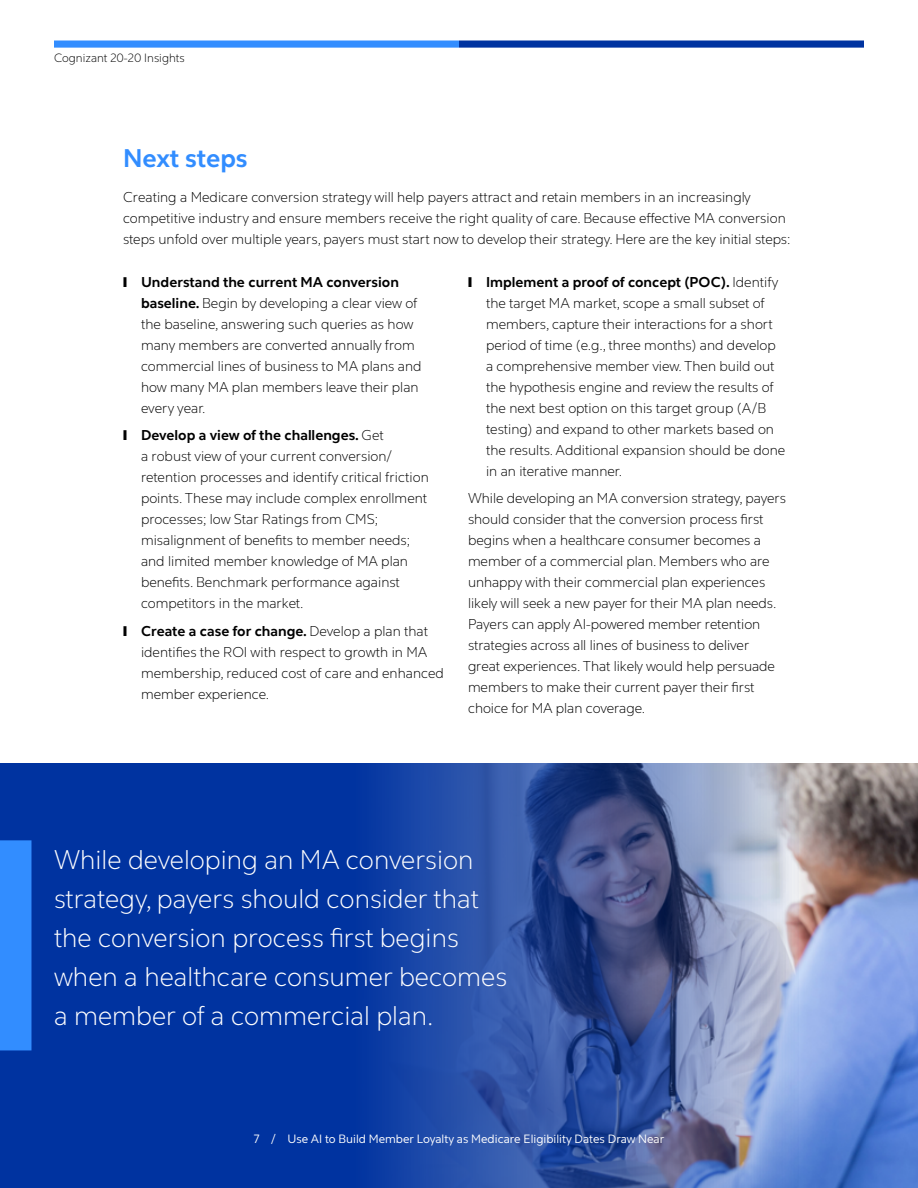
<style>
.page{position:relative;width:918px;height:1188px;background:#fff}
.page>*{position:absolute;margin:0;border:0;box-sizing:border-box;transform-origin:0 0}
.Callout_small_18_26{font:300 27px/39px "Cognizant Sans";color:#fff}
.Executive_Summary_he{font:700 25.5px "Cognizant Sans";letter-spacing:-.01em;color:#328dff}
.Body_9_5_14{font:300 14.25px/21px "Cognizant Sans";color:#000}
.Executive_Summary_bo{font:300 14.25px/21px "Cognizant Sans";color:#000}
.Folio_Centered_8_10{font:12px "Cognizant Sans";color:#fff}
.Running_header_left{font:300 12px "Cognizant Sans";color:#000}
.s1{font-weight:700}
</style>
<div class="page">
<img style="left:798px;top:763px;width:120px;height:425px">
<svg style="left:0;top:763px;width:798px;height:425px;background:#284ea4"></svg>
<div style="left:459px;top:40px;width:405px;height:8px;background:#0033a0"></div>
<div style="left:54px;top:40px;width:405px;height:8px;background:#328dff"></div>
<div style="left:0;top:840px;width:31px;height:210px;background:#328dff"></div>
<p class="Running_header_left" style="left:54px;top:51px;width:132px">Cognizant 20-20 Insights</p>
<p class="Executive_Summary_he" style="left:123px;top:142px;width:126px">Next steps</p>
<p class="Executive_Summary_bo" style="left:123px;top:187px;width:669px">Creating a Medicare conversion strategy will help payers attract and retain members in an increasingly competitive industry and ensure members receive the right quality of care. Because effective MA conversion steps unfold over multiple years, payers must start now to develop their strategy. Here are the key initial steps:</p>
<p class="Body_9_5_14" style="left:141px;top:271px;width:282px;text-indent:-18px">❙ <span class="s1">Understand the current MA conversion baseline.</span> Begin by developing a clear view of the baseline, answering such queries as how many members are converted annually from commercial lines of business to MA plans and how many MA plan members leave their plan every year.</p>
<p class="Body_9_5_14" style="left:141px;top:425px;width:289px;text-indent:-18px">❙ <span class="s1">Develop a view of the challenges.</span> Get<br>a robust view of your current conversion/ retention processes and identify critical friction points. These may include complex enrollment processes; low Star Ratings from CMS; misalignment of benefits to member needs; and limited member knowledge of MA plan benefits. Benchmark performance against competitors in the market.</p>
<p class="Body_9_5_14" style="left:141px;top:621px;width:304px;text-indent:-18px">❙ <span class="s1">Create a case for change.</span> Develop a plan that identifies the ROI with respect to growth in MA membership, reduced cost of care and enhanced member experience.</p>
<p class="Body_9_5_14" style="left:486px;top:271px;width:301px;text-indent:-18px">❙ <span class="s1">Implement a proof of concept (POC).</span> Identify the target MA market, scope a small subset of members, capture their interactions for a short period of time (e.g., three months) and develop a comprehensive member view. Then build out the hypothesis engine and review the results of the next best option on this target group (A/B testing) and expand to other markets based on the results. Additional expansion should be done in an iterative manner.</p>
<p class="Body_9_5_14" style="left:468px;top:488px;width:319px">While developing an MA conversion strategy, payers should consider that the conversion process first begins when a healthcare consumer becomes a member of a commercial plan. Members who are unhappy with their commercial plan experiences likely will seek a new payer for their MA plan needs.<br>Payers can apply AI-powered member retention strategies across all lines of business to deliver<br>great experiences. That likely would help persuade members to make their current payer their first choice for MA plan coverage.</p>
<p class="Callout_small_18_26" style="left:54px;top:841px;width:455px">While developing an MA conversion strategy, payers should consider that the conversion process first begins when a healthcare consumer becomes a member of a commercial plan.</p>
<p class="Folio_Centered_8_10" style="left:254px;top:1131px;width:412px">7 / Use AI to Build Member Loyalty as Medicare Eligibility Dates Draw Near</p>
</div>
